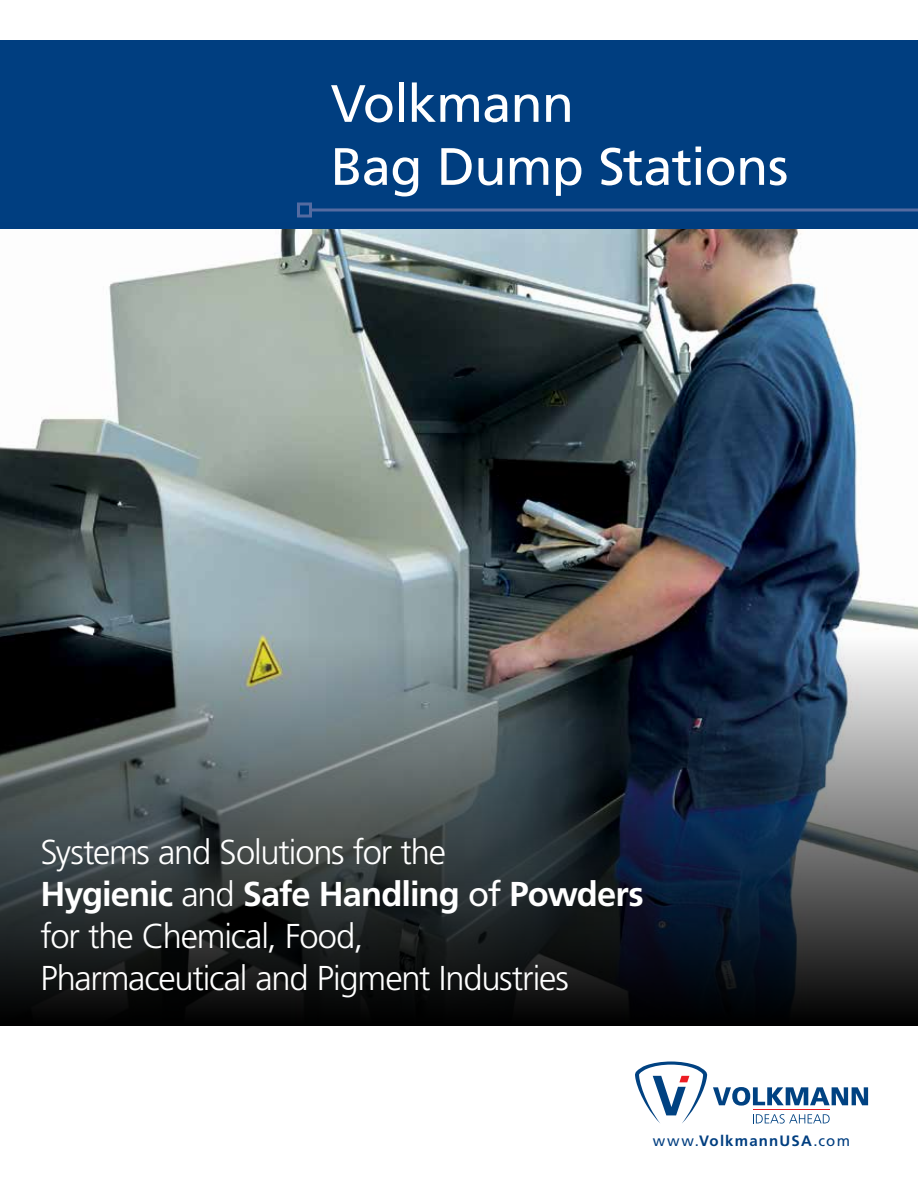
<style>
.page{position:relative;width:918px;height:1188px;background:#fff}
.page>*{position:absolute;margin:0;border:0;box-sizing:border-box;transform-origin:0 0}
.t1{font:52.5px/63px "Frutiger";letter-spacing:-.015em;color:#fff}
.t2{font:300 34.5px/42px "Frutiger";letter-spacing:-.035em;color:#fff}
.t3{font:700 15px "Frutiger";letter-spacing:.075em;color:#003e80}
.s1{font-weight:700}
.s2{font-weight:400}
</style>
<div class="page">
<div style="left:0;top:40px;width:918px;height:190px;background:#003e80"></div>
<svg style="left:312px;top:208px;width:606px;height:4px"></svg>
<div style="left:297px;top:202px;width:15px;height:16px;border:3px solid #546ba1"></div>
<svg style="left:753px;top:1114px;width:77px;height:10px"></svg>
<svg style="left:635px;top:1062px;width:72px;height:61px"></svg>
<svg style="left:713px;top:1087px;width:155px;height:19px"></svg>
<hr style="left:753px;top:1109px;width:77px;height:1px;background:#ed1d24">
<img style="left:0;top:229px;width:918px;height:797px">
<h1 class="t1" style="left:331px;top:72px;width:459px">Volkmann<br>Bag Dump Stations</h1>
<p class="t2" style="left:40px;top:831px;width:605px">Systems and Solutions for the<br><span class="s1">Hygienic</span> and <span class="s1">Safe Handling</span> <span class="s2">of</span> <span class="s1">Powders </span>for the Chemical, Food,<br>Pharmaceutical and Pigment Industries</p>
<p class="t3" style="left:653px;top:1132px;width:199px"><span class="s2">www.</span>VolkmannUSA<span class="s2">.com</span></p>
</div>
